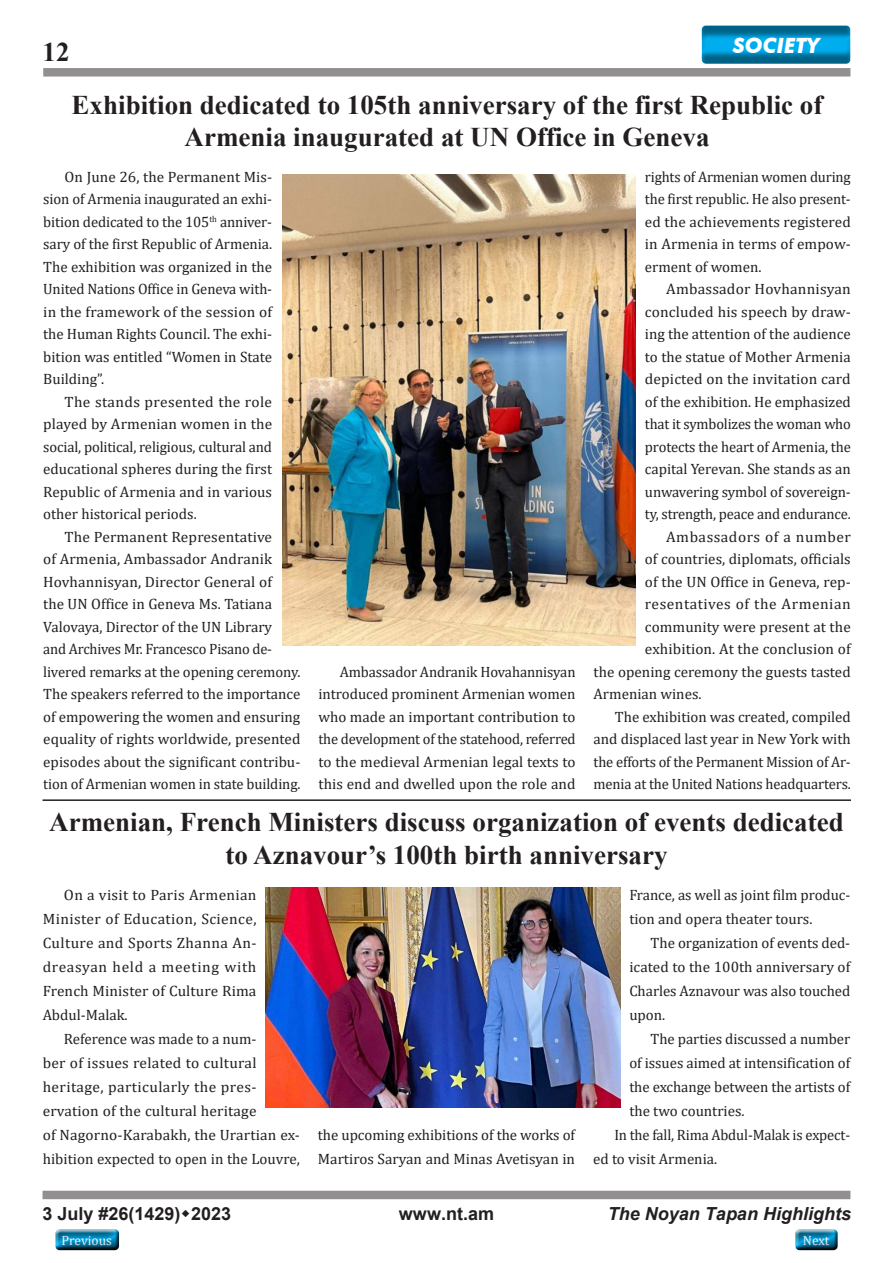
<style>
.page{position:relative;width:893px;height:1263px;background:#fff}
.page>*{position:absolute;margin:0;border:0;box-sizing:border-box;transform-origin:0 0}
.t1{font:700 27px/32.4px "Times New Roman";color:#231f20;text-align:center}
.t2{font:italic 700 21px "Futura BT";color:#fff}
.t3{font:700 18px "Arial";color:#231f20}
.t4{font:italic 700 18px "Arial";color:#231f20}
.t5{font:15px/22.5px "Cambria";color:#231f20;text-align:justify}
.t6{font:15px "Cambria";letter-spacing:.035em;color:#231f20}
.t7{font:15px "Cambria";letter-spacing:.03em;color:#231f20}
.t8{font:13.5px "Cambria";color:#fff}
</style>
<div class="page">
<div style="left:792px;top:1228px;width:50px;height:27px;background:#231f20;opacity:.75"></div>
<div style="left:52px;top:1228px;width:72px;height:27px;background:#231f20;opacity:.75"></div>
<div style="left:43px;top:68px;width:807px;height:9px;background:#918f8f"></div>
<div style="left:43px;top:1191px;width:807px;height:8px;background:#918f8f"></div>
<div style="left:700px;top:24px;width:152px;height:41px;background:#231f20;opacity:.5"></div>
<img style="left:265px;top:888px;width:356px;height:220px">
<img style="left:282px;top:174px;width:353px;height:471px">
<hr style="left:43px;top:799px;width:808px;height:2px;background:#231f20">
<h1 class="t1" style="left:43px;top:35px;width:28px">12</h1>
<h2 class="t2" style="left:733px;top:32px;width:88px">SOCIETY</h2>
<h1 class="t1" style="left:72px;top:88px;width:752px">Exhibition dedicated to 105th anniversary of the first Republic of<br>Armenia inaugurated at UN Office in Geneva</h1>
<p class="t5" style="left:43px;top:165px;width:230px;text-indent:21px">On June 26, the Permanent Mis&shy;sion of Armenia inaugurated an exhi&shy;bition dedicated to the 105<sup>th</sup> anniver&shy;sary of the first Republic of Armenia.<br>The exhibition was organized in the United Nations Office in Geneva with&shy;in the framework of the session of the Human Rights Council. The exhi&shy;bition was entitled “Women in State Building”.</p>
<p class="t5" style="left:43px;top:390px;width:230px;text-indent:21px">The stands presented the role played by Armenian women in the social, political, religious, cultural and educational spheres during the first Republic of Armenia and in various other historical periods.</p>
<p class="t5" style="left:43px;top:525px;width:259px;text-align:left;text-indent:21px">The Permanent Representative<br>of Armenia, Ambassador Andranik Hovhannisyan, Director General of<br>the UN Office in Geneva Ms. Tatiana Valovaya, Director of the UN Library<br>and Archives Mr. Francesco Pisano de&shy;livered remarks at the opening ceremony.<br>The speakers referred to the importance of empowering the women and ensuring equality of rights worldwide, presented episodes about the significant contribu&shy;tion of Armenian women in state building.</p>
<p class="t5" style="left:645px;top:165px;width:207px">rights of Armenian women during the first republic. He also present&shy;ed the achievements registered in Armenia in terms of empow&shy;erment of women.</p>
<p class="t5" style="left:645px;top:278px;width:207px;text-indent:21px">Ambassador Hovhannisyan concluded his speech by draw&shy;ing the attention of the audience to the statue of Mother Armenia depicted on the invitation card of the exhibition. He emphasized that it symbolizes the woman who protects the heart of Armenia, the capital Yerevan. She stands as an unwavering symbol of sovereign&shy;ty, strength, peace and endurance.</p>
<p class="t7" style="left:666px;top:528px;width:186px">Ambassadors of a number</p>
<p class="t5" style="left:645px;top:548px;width:207px">of countries, diplomats, officials</p>
<p class="t5" style="left:645px;top:570px;width:207px">of the UN Office in Geneva, rep-</p>
<p class="t6" style="left:645px;top:595px;width:207px">resentatives of the Armenian</p>
<p class="t5" style="left:645px;top:615px;width:207px">community were present at the</p>
<p class="t5" style="left:645px;top:638px;width:207px">exhibition. At the conclusion of</p>
<p class="t5" style="left:594px;top:660px;width:259px">the opening ceremony the guests tasted</p>
<p class="t5" style="left:594px;top:683px;width:109px">Armenian wines.</p>
<p class="t5" style="left:594px;top:705px;width:259px;text-indent:21px">The exhibition was created, compiled and displaced last year in New York with the efforts of the Permanent Mission of Ar&shy;menia at the United Nations headquarters.</p>
<p class="t5" style="left:318px;top:660px;width:259px;text-indent:21px">Ambassador Andranik Hovahannisyan introduced prominent Armenian women who made an important contribution to the development of the statehood, referred to the medieval Armenian legal texts to this end and dwelled upon the role and</p>
<h1 class="t1" style="left:49px;top:805px;width:796px">Armenian, French Ministers discuss organization of events dedicated to Aznavour’s 100th birth anniversary</h1>
<p class="t5" style="left:43px;top:883px;width:215px;line-height:24px;text-indent:21px">On a visit to Paris Armenian Minister of Education, Science, Culture and Sports Zhanna An&shy;dreasyan held a meeting with French Minister of Culture Rima Abdul-Malak.</p>
<p class="t5" style="left:43px;top:1027px;width:259px;line-height:24px;text-align:left;text-indent:21px">Reference was made to a num-<br>ber of issues related to cultural heritage, particularly the pres&shy;ervation of the cultural heritage<br>of Nagorno-Karabakh, the Urartian ex&shy;hibition expected to open in the Louvre,</p>
<p class="t5" style="left:629px;top:883px;width:222px;line-height:24px">France, as well as joint film produc&shy;tion and opera theater tours.</p>
<p class="t5" style="left:629px;top:931px;width:222px;line-height:24px;text-indent:21px">The organization of events ded&shy;icated to the 100th anniversary of Charles Aznavour was also touched upon.</p>
<p class="t5" style="left:629px;top:1027px;width:222px;line-height:24px;text-indent:21px">The parties discussed a number of issues aimed at intensification of the exchange between the artists of the two countries.</p>
<p class="t5" style="left:593px;top:1123px;width:259px;line-height:24px;text-indent:21px">In the fall, Rima Abdul-Malak is expect&shy;ed to visit Armenia.</p>
<p class="t5" style="left:318px;top:1123px;width:259px;line-height:24px">the upcoming exhibitions of the works of<br>Martiros Saryan and Minas Avetisyan in</p>
<p class="t3" style="left:43px;top:1201px;width:190px">3 July #26(1429) 2023</p>
<p class="t3" style="left:399px;top:1201px;width:97px">www.nt.am</p>
<p class="t4" style="left:608px;top:1202px;width:245px">The Noyan Tapan Highlights</p>
<p class="t8" style="left:62px;top:1232px;width:52px">Previous</p>
<p class="t8" style="left:803px;top:1232px;width:28px">Next</p>
</div>
